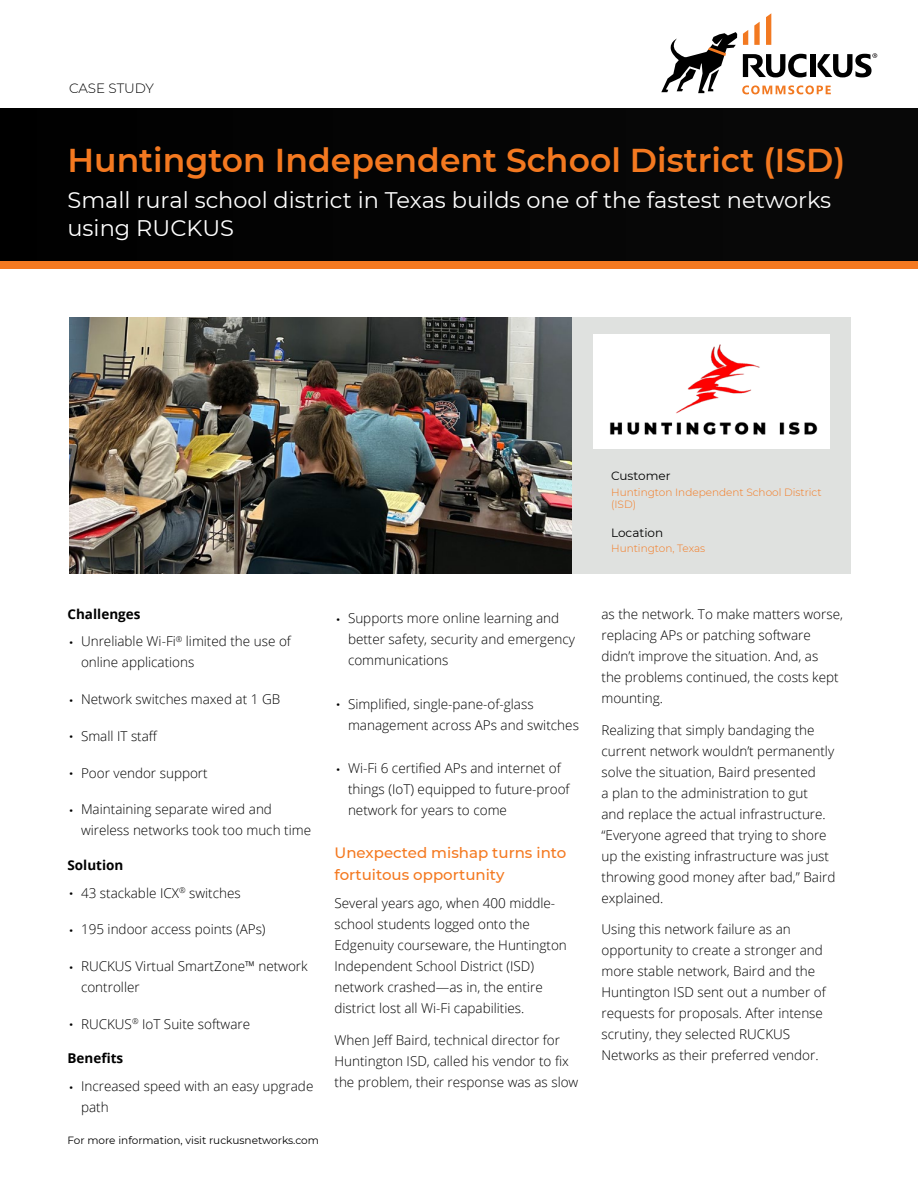
<style>
.page{position:relative;width:918px;height:1188px;background:#fff}
.page>*{position:absolute;margin:0;border:0;box-sizing:border-box;transform-origin:0 0}
.RUCK_Header_20-28pt{font:600 33px "Montserrat";color:#f47920}
.RUCK_Subheader_14-16pt{font:22.5px/28.5px "Montserrat";color:#fff}
.RUCK_section_head-orange{font:500 15px/22.5px "Montserrat";color:#f47920}
.RUCK_Body_text_9pt{font:300 13.5px/21px "Open Sans";color:#000}
.RUCK_Head_level_3{font:700 13.5px "Open Sans";color:#000}
.RUCK_Quote_Box_text_9pt{font:300 13.5px "Montserrat";letter-spacing:-.01em;color:#000}
.RUCK_Callout_8pt{font:12px "Montserrat";color:#000}
.RUCK_Callout_7pt_light_Orange{font:300 10.5px/12.6px "Montserrat";color:#f47920}
.RUCK_Footer{font:10.5px "Montserrat";color:#000}
.s1{font-family:"Frutiger LT Pro";font-size:27px}
</style>
<div class="page">
<div style="left:0;top:108px;width:918px;height:156px;background:#000"></div>
<div style="left:0;top:261px;width:918px;height:7px;background:#f47920"></div>
<svg style="left:661px;top:13px;width:216px;height:81px"></svg>
<div style="left:571px;top:318px;width:279px;height:256px;background:#dfe1df"></div>
<img style="left:69px;top:318px;width:502px;height:256px">
<img style="left:594px;top:335px;width:235px;height:114px">
<p class="RUCK_Quote_Box_text_9pt" style="left:69px;top:79px;width:87px">CASE STUDY</p>
<p class="RUCK_Header_20-28pt" style="left:68px;top:137px;width:779px">Huntington Independent School District (ISD)</p>
<p class="RUCK_Subheader_14-16pt" style="left:68px;top:185px;width:765px">Small rural school district in Texas builds one of the fastest networks using RUCKUS</p>
<p class="RUCK_Head_level_3" style="left:68px;top:604px;width:75px">Challenges</p>
<p class="RUCK_Body_text_9pt" style="left:81px;top:631px;width:212px;text-indent:-14px"><span class="s1">·</span> Unreliable Wi-Fi<sup>®</sup> limited the use of online applications</p>
<p class="RUCK_Body_text_9pt" style="left:68px;top:688px;width:214px"><span class="s1">·</span> Network switches maxed at 1 GB</p>
<p class="RUCK_Body_text_9pt" style="left:68px;top:725px;width:92px"><span class="s1">·</span> Small IT staff</p>
<p class="RUCK_Body_text_9pt" style="left:68px;top:762px;width:142px"><span class="s1">·</span> Poor vendor support</p>
<p class="RUCK_Body_text_9pt" style="left:81px;top:799px;width:232px;text-indent:-14px"><span class="s1">·</span> Maintaining separate wired and wireless networks took too much time</p>
<p class="RUCK_Head_level_3" style="left:68px;top:855px;width:57px">Solution</p>
<p class="RUCK_Body_text_9pt" style="left:68px;top:882px;width:175px"><span class="s1">·</span> 43 stackable ICX<sup>®</sup> switches</p>
<p class="RUCK_Body_text_9pt" style="left:68px;top:919px;width:200px"><span class="s1">·</span> 195 indoor access points (APs)</p>
<p class="RUCK_Body_text_9pt" style="left:81px;top:955px;width:228px;text-indent:-14px"><span class="s1">·</span> RUCKUS Virtual SmartZone™ network controller</p>
<p class="RUCK_Body_text_9pt" style="left:68px;top:1013px;width:184px"><span class="s1">·</span> RUCKUS<sup>®</sup> IoT Suite software</p>
<p class="RUCK_Head_level_3" style="left:68px;top:1049px;width:57px">Benefits</p>
<p class="RUCK_Body_text_9pt" style="left:81px;top:1075px;width:234px;text-indent:-14px"><span class="s1">·</span> Increased speed with an easy upgrade path</p>
<p class="RUCK_Footer" style="left:68px;top:1133px;width:253px">For more information, visit ruckusnetworks.com</p>
<p class="RUCK_Body_text_9pt" style="left:348px;top:607px;width:229px;text-indent:-14px"><span class="s1">·</span> Supports more online learning and better safety, security and emergency communications</p>
<p class="RUCK_Body_text_9pt" style="left:348px;top:693px;width:232px;text-indent:-14px"><span class="s1">·</span> Simplified, single-pane-of-glass management across APs and switches</p>
<p class="RUCK_Body_text_9pt" style="left:348px;top:757px;width:223px;text-indent:-14px"><span class="s1">·</span> Wi-Fi 6 certified APs and internet of things (IoT) equipped to future-proof network for years to come</p>
<p class="RUCK_section_head-orange" style="left:334px;top:841px;width:233px">Unexpected mishap turns into fortuitous opportunity</p>
<p class="RUCK_Body_text_9pt" style="left:334px;top:892px;width:234px">Several years ago, when 400 middle&shy;school students logged onto the Edgenuity courseware, the Huntington Independent School District (ISD) network crashed—as in, the entire district lost all Wi-Fi capabilities.</p>
<p class="RUCK_Body_text_9pt" style="left:334px;top:1029px;width:245px">When Jeff Baird, technical director for<br>Huntington ISD, called his vendor to fix the problem, their response was as slow</p>
<p class="RUCK_Callout_8pt" style="left:611px;top:468px;width:61px">Customer</p>
<p class="RUCK_Callout_7pt_light_Orange" style="left:611px;top:485px;width:212px">Huntington Independent School District (ISD)</p>
<p class="RUCK_Callout_8pt" style="left:611px;top:524px;width:54px">Location</p>
<p class="RUCK_Callout_7pt_light_Orange" style="left:611px;top:542px;width:96px">Huntington, Texas</p>
<p class="RUCK_Body_text_9pt" style="left:602px;top:603px;width:243px">as the network. To make matters worse, replacing APs or patching software didn’t improve the situation. And, as<br>the problems continued, the costs kept mounting.</p>
<p class="RUCK_Body_text_9pt" style="left:602px;top:719px;width:235px">Realizing that simply bandaging the current network wouldn’t permanently solve the situation, Baird presented<br>a plan to the administration to gut<br>and replace the actual infrastructure. “Everyone agreed that trying to shore up the existing infrastructure was just throwing good money after bad,” Baird explained.</p>
<p class="RUCK_Body_text_9pt" style="left:602px;top:918px;width:226px">Using this network failure as an opportunity to create a stronger and more stable network, Baird and the Huntington ISD sent out a number of requests for proposals. After intense scrutiny, they selected RUCKUS Networks as their preferred vendor.</p>
</div>
